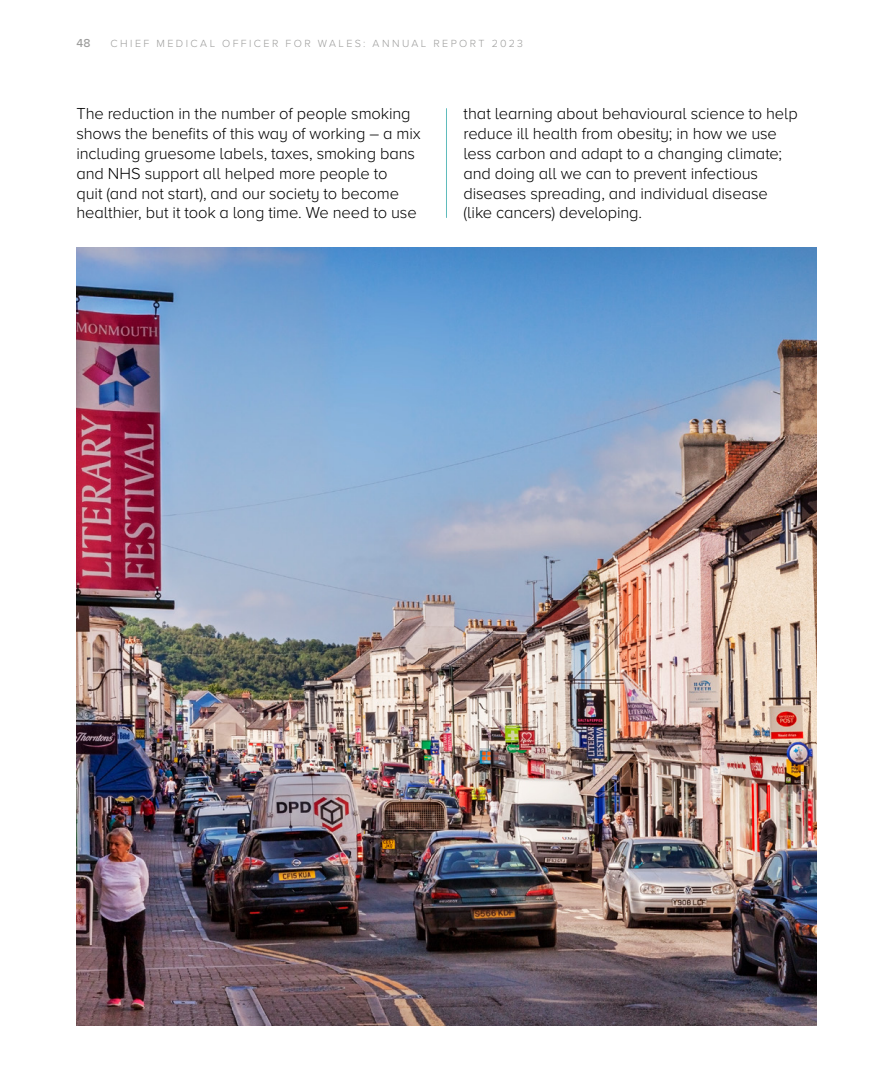
<style>
.page{position:relative;width:893px;height:1085px;background:#fff}
.page>*{position:absolute;margin:0;border:0;box-sizing:border-box;transform-origin:0 0}
.Body{font:300 16.5px/19.8px "Proxima Nova";letter-spacing:-.01em;color:#000}
.t1{font:500 12px "Proxima Nova";color:#9d9d9c}
.t2{font:300 10.8px "Proxima Nova";letter-spacing:.225em;color:#9d9d9c}
</style>
<div class="page">
<hr style="left:446px;top:108px;width:1px;height:110px;background:#60bcbc">
<img style="left:77px;top:247px;width:739px;height:778px">
<p class="t1" style="left:77px;top:34px;width:16px">48</p>
<p class="t2" style="left:111px;top:35px;width:414px">CHIEF MEDICAL OFFICER FOR WALES: ANNUAL REPORT 2023</p>
<p class="Body" style="left:77px;top:103px;width:346px">The reduction in the number of people smoking shows the benefits of this way of working – a mix including gruesome labels, taxes, smoking bans and NHS support all helped more people to<br>quit (and not start), and our society to become healthier, but it took a long time. We need to use</p>
<p class="Body" style="left:463px;top:103px;width:336px">that learning about behavioural science to help reduce ill health from obesity; in how we use less carbon and adapt to a changing climate; and doing all we can to prevent infectious diseases spreading, and individual disease (like cancers) developing.</p>
</div>
